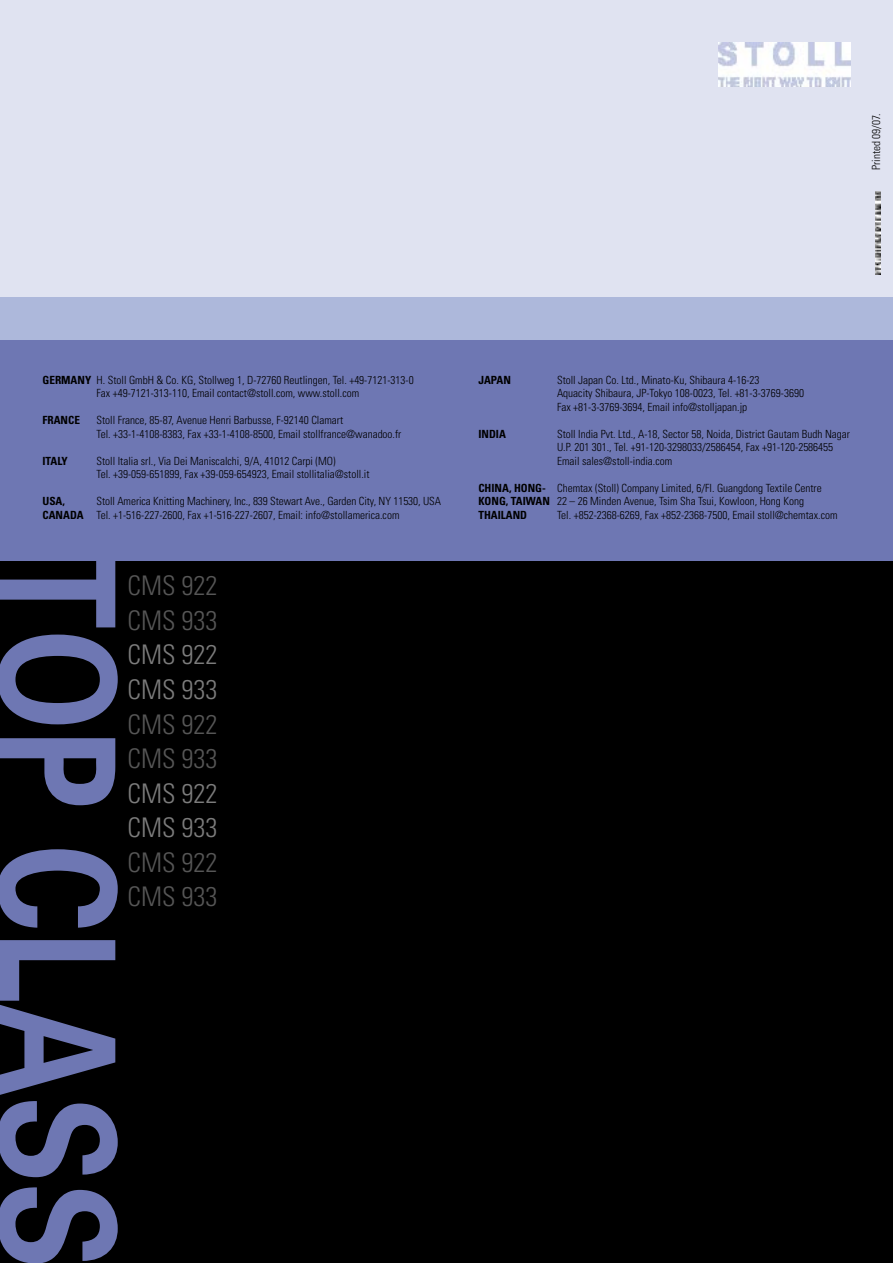
<style>
.page{position:relative;width:893px;height:1263px;background:#fff}
.page>*{position:absolute;margin:0;border:0;box-sizing:border-box;transform-origin:0 0}
.t1{font:700 159.75px "Univers";color:#6e77b3;scale:.81 1}
.t2{font:300 condensed 27px "Univers";color:#565656}
.t3{font:300 condensed 27px "Univers";color:#7c7c7c}
.Tabelle_Copy{font:300 condensed 11.25px/13.5px "Univers";color:#000}
.t4{font:700 condensed 11.25px "Univers";color:#000}
.s1{font-weight:700}
</style>
<div class="page">
<div style="left:0;top:0;width:893px;height:298px;background:#e0e3f1"></div>
<img style="left:719px;top:43px;width:132px;height:44px">
<div style="left:0;top:298px;width:893px;height:153px;background:#adb8db"></div>
<div style="left:0;top:340px;width:893px;height:221px;background:#6e77b3"></div>
<img style="left:875px;top:191px;width:5px;height:84px">
<div style="left:0;top:561px;width:893px;height:702px;background:#000"></div>
<p class="Tabelle_Copy" style="left:869px;top:170px;width:58px;rotate:-90deg">Printed 09/07.</p>
<p class="Tabelle_Copy" style="left:43px;top:373px;width:373px;text-align:center"><span class="s1">GERMANY</span> H. Stoll GmbH &amp; Co. KG, Stollweg 1, D-72760 Reutlingen, Tel. +49-7121-313-0<br>Fax +49-7121-313-110, Email contact@stoll.com, www.stoll.com</p>
<p class="t4" style="left:43px;top:413px;width:39px">FRANCE</p>
<p class="Tabelle_Copy" style="left:97px;top:414px;width:306px">Stoll France, 85-87, Avenue Henri Barbusse, F-92140 Clamart<br>Tel. +33-1-4108-8383, Fax +33-1-4108-8500, Email stollfrance@wanadoo.fr</p>
<p class="t4" style="left:43px;top:454px;width:27px">ITALY</p>
<p class="Tabelle_Copy" style="left:97px;top:454px;width:274px">Stoll Italia srl., Via Dei Maniscalchi, 9/A, 41012 Carpi (MO)<br>Tel. +39-059-651899, Fax +39-059-654923, Email stollitalia@stoll.it</p>
<p class="t4" style="left:43px;top:494px;width:24px">USA,</p>
<p class="Tabelle_Copy" style="left:43px;top:495px;width:400px;text-indent:54px">Stoll America Knitting Machinery, Inc., 839 Stewart Ave., Garden City, NY 11530, USA<br><span class="s1">CANADA</span> Tel. +1-516-227-2600, Fax +1-516-227-2607, Email: info@stollamerica.com</p>
<p class="t1" style="left:153px;top:550px;width:889px;rotate:90deg">TOP CLASS</p>
<p class="t2" style="left:128px;top:570px;width:91px">CMS 922</p>
<p class="t2" style="left:128px;top:604px;width:91px">CMS 933</p>
<p class="t3" style="left:128px;top:639px;width:91px">CMS 922</p>
<p class="t3" style="left:128px;top:673px;width:91px">CMS 933</p>
<p class="t2" style="left:128px;top:708px;width:91px">CMS 922</p>
<p class="t2" style="left:128px;top:742px;width:91px">CMS 933</p>
<p class="t3" style="left:128px;top:777px;width:91px">CMS 922</p>
<p class="t3" style="left:128px;top:811px;width:91px">CMS 933</p>
<p class="t2" style="left:128px;top:846px;width:91px">CMS 922</p>
<p class="t2" style="left:128px;top:880px;width:91px">CMS 933</p>
<p class="t4" style="left:478px;top:373px;width:34px">JAPAN</p>
<p class="Tabelle_Copy" style="left:557px;top:373px;width:248px">Stoll Japan Co. Ltd., Minato-Ku, Shibaura 4-16-23<br>Aquacity Shibaura, JP-Tokyo 108-0023, Tel. +81-3-3769-3690<br>Fax +81-3-3769-3694, Email info@stolljapan.jp</p>
<p class="t4" style="left:478px;top:427px;width:29px">INDIA</p>
<p class="Tabelle_Copy" style="left:557px;top:427px;width:294px">Stoll India Pvt. Ltd., A-18, Sector 58, Noida, District Gautam Budh Nagar<br>U.P. 201 301., Tel. +91-120-3298033/2586454, Fax +91-120-2586455<br>Email sales@stoll-india.com</p>
<p class="Tabelle_Copy" style="left:478px;top:481px;width:345px"><span class="s1">CHINA, HONG-</span> Chemtax (Stoll) Company Limited, 6/Fl. Guangdong Textile Centre<br><span class="s1">KONG, TAIWAN</span> 22 – 26 Minden Avenue, Tsim Sha Tsui, Kowloon, Hong Kong<br><span class="s1">THAILAND</span></p>
<p class="Tabelle_Copy" style="left:557px;top:508px;width:282px">Tel. +852-2368-6269, Fax +852-2368-7500, Email stoll@chemtax.com</p>
</div>
